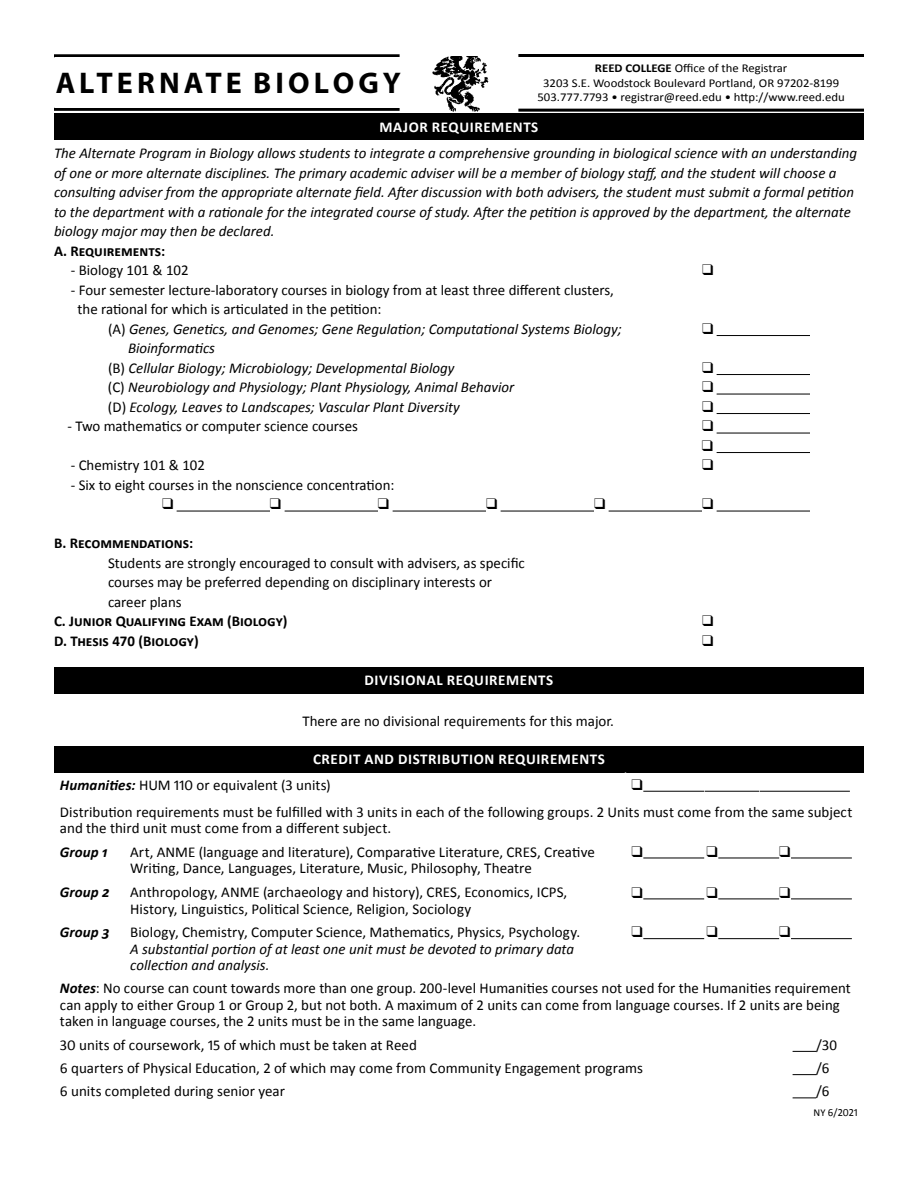
<style>
.page{position:relative;width:918px;height:1188px;background:#fff}
.page>*{position:absolute;margin:0;border:0;box-sizing:border-box;transform-origin:0 0}
.t1{font:700 30px "Myriad Pro";letter-spacing:.13em;color:#000}
.t2{font:15px/16.5px "Calibri";color:#000}
.t3{font:italic 15px/19.5px "Calibri";color:#000}
.t4{font:700 15px/26px "Calibri";letter-spacing:.04em;color:#fff}
.t5{font:700 15px "Calibri";color:#000}
.t6{font:italic 700 15px "Calibri";letter-spacing:.005em;color:#000}
.t7{font:12px/14.4px "Calibri";color:#000;text-align:center;scale:1.06 1}
.t8{font:10.95px "Calibri";color:#000;scale:.96 1}
.s1{font-weight:700}
.s2{font-style:normal}
.s3{font-style:italic;color:#000}
.s4{font-weight:400;color:#000}
.s5{font-weight:700;font-style:italic}
.s6{font-size:10.5px}
</style>
<div class="page">
<hr style="left:54px;top:108px;width:346px;height:3px;background:#000">
<hr style="left:54px;top:54px;width:346px;height:3px;background:#000">
<hr style="left:518px;top:109px;width:346px;height:3px;background:#000">
<hr style="left:518px;top:54px;width:346px;height:3px;background:#000">
<div style="left:54px;top:113px;width:810px;height:27px;background:#000"></div>
<img style="left:432px;top:56px;width:57px;height:56px">
<hr style="left:717px;top:335px;width:93px;height:1px;background:#000">
<hr style="left:717px;top:374px;width:93px;height:1px;background:#000">
<hr style="left:717px;top:394px;width:93px;height:1px;background:#000">
<hr style="left:717px;top:413px;width:93px;height:1px;background:#000">
<hr style="left:717px;top:433px;width:93px;height:1px;background:#000">
<hr style="left:717px;top:452px;width:93px;height:1px;background:#000">
<hr style="left:177px;top:511px;width:93px;height:1px;background:#000">
<hr style="left:285px;top:511px;width:93px;height:1px;background:#000">
<hr style="left:393px;top:511px;width:93px;height:1px;background:#000">
<hr style="left:501px;top:511px;width:93px;height:1px;background:#000">
<hr style="left:609px;top:511px;width:93px;height:1px;background:#000">
<hr style="left:717px;top:511px;width:93px;height:1px;background:#000">
<div style="left:54px;top:667px;width:810px;height:27px;background:#000"></div>
<div style="left:54px;top:746px;width:810px;height:27px;background:#000"></div>
<hr style="left:643px;top:791px;width:61px;height:1px;background:#000">
<hr style="left:705px;top:791px;width:54px;height:1px;background:#000">
<hr style="left:760px;top:791px;width:90px;height:1px;background:#000">
<hr style="left:643px;top:858px;width:61px;height:1px;background:#000">
<hr style="left:718px;top:858px;width:61px;height:1px;background:#000">
<hr style="left:791px;top:858px;width:61px;height:1px;background:#000">
<hr style="left:643px;top:899px;width:61px;height:1px;background:#000">
<hr style="left:718px;top:899px;width:61px;height:1px;background:#000">
<hr style="left:791px;top:899px;width:61px;height:1px;background:#000">
<hr style="left:643px;top:938px;width:61px;height:1px;background:#000">
<hr style="left:718px;top:938px;width:61px;height:1px;background:#000">
<hr style="left:791px;top:938px;width:61px;height:1px;background:#000">
<svg style="left:793px;top:1051px;width:23px;height:1px"></svg>
<svg style="left:793px;top:1074px;width:23px;height:1px"></svg>
<svg style="left:793px;top:1097px;width:23px;height:1px"></svg>
<h1 class="t1" style="left:56px;top:63px;width:346px">ALTERNATE BIOLOGY</h1>
<p class="t7" style="left:538px;top:61px;width:291px"><span class="s1">REED COLLEGE</span> Office of the Registrar<br>3203 S.E. Woodstock Boulevard Portland, OR 97202-8199<br>503.777.7793 • registrar@reed.edu • http://www.reed.edu</p>
<p class="t4" style="left:380px;top:114px;width:160px">MAJOR REQUIREMENTS</p>
<p class="t3" style="left:54px;top:143px;width:805px">The Alternate Program in Biology allows students to integrate a comprehensive grounding in biological science with an understanding of one or more alternate disciplines. The primary academic adviser will be a member of biology staff, and the student will choose a consulting adviser from the appropriate alternate field. After discussion with both advisers, the student must submit a formal petition to the department with a rationale for the integrated course of study. After the petition is approved by the department, the alternate biology major may then be declared.</p>
<p class="t5" style="left:54px;top:241px;width:113px">A. Requirements:</p>
<p class="t2" style="left:71px;top:262px;width:119px">- Biology 101 &amp; 102</p>
<p class="t2" style="left:78px;top:280px;width:538px;line-height:19.5px;text-indent:-7px">- Four semester lecture-laboratory courses in biology from at least three different clusters, the rational for which is articulated in the petition:</p>
<p class="t3" style="left:108px;top:319px;width:515px"><span class="s2">(A)</span> Genes, Genetics, and Genomes; Gene Regulation; Computational Systems Biology;</p>
<p class="t3" style="left:108px;top:338px;width:348px;text-indent:20px">Bioinformatics<br><span class="s2">(B)</span> Cellular Biology; Microbiology; Developmental Biology</p>
<p class="t3" style="left:108px;top:377px;width:408px"><span class="s2">(C)</span> Neurobiology and Physiology; Plant Physiology, Animal Behavior</p>
<p class="t3" style="left:108px;top:397px;width:353px"><span class="s2">(D)</span> Ecology, Leaves to Landscapes; Vascular Plant Diversity</p>
<p class="t2" style="left:67px;top:418px;width:292px">- Two mathematics or computer science courses</p>
<p class="t2" style="left:71px;top:457px;width:136px">- Chemistry 101 &amp; 102</p>
<p class="t2" style="left:71px;top:477px;width:325px">- Six to eight courses in the nonscience concentration:</p>
<p class="t5" style="left:54px;top:534px;width:141px">B. Recommendations:</p>
<p class="t2" style="left:108px;top:553px;width:418px;line-height:19.5px">Students are strongly encouraged to consult with advisers, as specific courses may be preferred depending on disciplinary interests or career plans</p>
<p class="t5" style="left:54px;top:612px;width:235px">C. Junior Qualifying Exam (Biology)</p>
<p class="t5" style="left:54px;top:631px;width:146px">D. Thesis 470 (Biology)</p>
<p class="t4" style="left:365px;top:667px;width:190px">DIVISIONAL REQUIREMENTS</p>
<p class="t2" style="left:302px;top:713px;width:313px">There are no divisional requirements for this major.</p>
<p class="t4" style="left:60px;top:746px;width:547px;text-indent:253px">CREDIT AND DISTRIBUTION REQUIREMENTS<br><span class="s3">Humanities:</span> <span class="s4">HUM 110 or equivalent (3 units)</span></p>
<p class="t2" style="left:60px;top:804px;width:794px">Distribution requirements must be fulfilled with 3 units in each of the following groups. 2 Units must come from the same subject and the third unit must come from a different subject.</p>
<p class="t6" style="left:60px;top:842px;width:49px">Group 1</p>
<p class="t2" style="left:130px;top:843px;width:466px">Art, ANME (language and literature), Comparative Literature, CRES, Creative<br>Writing, Dance, Languages, Literature, Music, Philosophy, Theatre</p>
<p class="t6" style="left:60px;top:883px;width:51px">Group 2</p>
<p class="t2" style="left:130px;top:884px;width:439px">Anthropology, ANME (archaeology and history), CRES, Economics, ICPS,<br>History, Linguistics, Political Science, Religion, Sociology</p>
<p class="t6" style="left:60px;top:923px;width:51px">Group 3</p>
<p class="t2" style="left:130px;top:924px;width:452px">Biology, Chemistry, Computer Science, Mathematics, Physics, Psychology.</p>
<p class="t3" style="left:130px;top:940px;width:445px;line-height:16.5px">A substantial portion of at least one unit must be devoted to primary data collection and analysis.</p>
<p class="t2" style="left:60px;top:980px;width:793px"><span class="s5">Notes</span>: No course can count towards more than one group. 200-level Humanities courses not used for the Humanities requirement can apply to either Group 1 or Group 2, but not both. A maximum of 2 units can come from language courses. If 2 units are being taken in language courses, the 2 units must be in the same language.</p>
<p class="t2" style="left:60px;top:1037px;width:359px">30 units of coursework, 15 of which must be taken at Reed</p>
<p class="t2" style="left:816px;top:1037px;width:22px">/30</p>
<p class="t2" style="left:60px;top:1060px;width:585px">6 quarters of Physical Education, 2 of which may come from Community Engagement programs</p>
<p class="t2" style="left:816px;top:1060px;width:15px">/6</p>
<p class="t2" style="left:60px;top:1083px;width:227px">6 units completed during senior year</p>
<p class="t2" style="left:816px;top:1083px;width:15px">/6</p>
<p class="t8" style="left:813px;top:1106px;width:48px"><span class="s6">NY</span> 6/2021</p>
</div>
